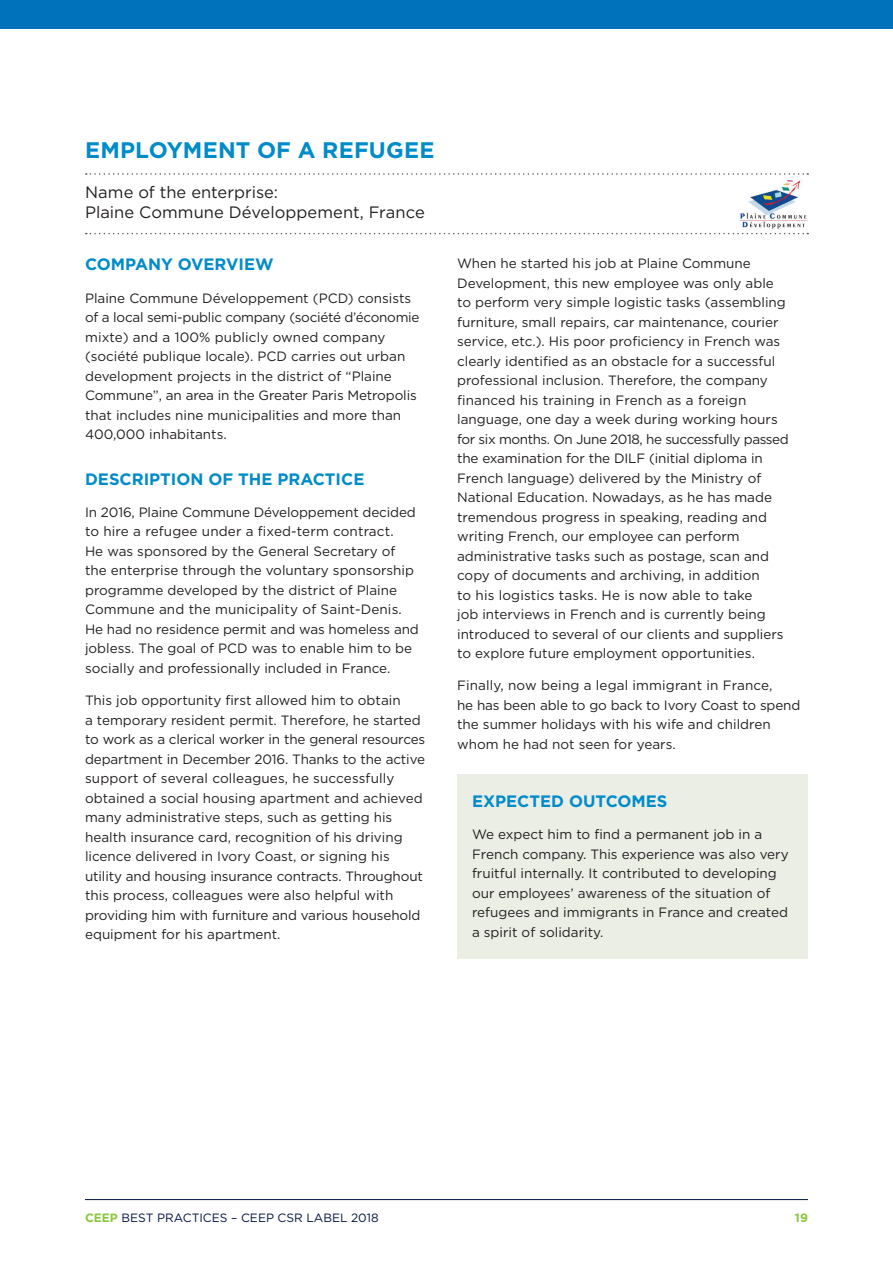
<style>
.page{position:relative;width:893px;height:1263px;background:#fff}
.page>*{position:absolute;margin:0;border:0;box-sizing:border-box;transform-origin:0 0}
.t1{font:700 22.5px "Gotham";letter-spacing:.005em;color:#008bc9}
._05_Subtitle_BLUE{font:700 16.5px "Gotham";color:#008bc9}
.t2{font:16.5px "Gotham";letter-spacing:.005em;color:#231f20}
._06_Text{font:13.5px/19.5px "Gotham";color:#231f20}
.t3{font:12px "Gotham";color:#001340}
.t4{font:700 12px "Gotham";color:#8bc63e}
.s1{font-weight:700;color:#8bc63e}
</style>
<div class="page">
<div style="left:0;top:0;width:893px;height:29px;background:#0072bc"></div>
<div style="left:457px;top:774px;width:351px;height:184px;background:#ebeee5"></div>
<hr style="left:85px;top:1199px;width:723px;height:1px;background:#001340">
<svg style="left:86px;top:173px;width:722px;height:2px"></svg>
<svg style="left:86px;top:233px;width:722px;height:1px"></svg>
<img style="left:739px;top:180px;width:69px;height:49px">
<p class="t1" style="left:85px;top:135px;width:351px">EMPLOYMENT OF A REFUGEE</p>
<p class="t2" style="left:85px;top:181px;width:194px">Name of the enterprise:</p>
<p class="t2" style="left:85px;top:202px;width:341px">Plaine Commune Développement, France</p>
<p class="_05_Subtitle_BLUE" style="left:85px;top:254px;width:190px">COMPANY OVERVIEW</p>
<p class="_06_Text" style="left:85px;top:288px;width:336px">Plaine Commune Développement (PCD) consists of a local semi-public company (société d’économie mixte) and a 100% publicly owned company (société publique locale). PCD carries out urban development projects in the district of “Plaine Commune”, an area in the Greater Paris Metropolis that includes nine municipalities and more than 400,000 inhabitants.</p>
<p class="_05_Subtitle_BLUE" style="left:85px;top:468px;width:281px">DESCRIPTION OF THE PRACTICE</p>
<p class="_06_Text" style="left:85px;top:502px;width:335px">In 2016, Plaine Commune Développement decided to hire a refugee under a fixed-term contract.<br>He was sponsored by the General Secretary of the enterprise through the voluntary sponsorship programme developed by the district of Plaine Commune and the municipality of Saint-Denis.<br>He had no residence permit and was homeless and jobless. The goal of PCD was to enable him to be socially and professionally included in France.</p>
<p class="_06_Text" style="left:85px;top:690px;width:342px">This job opportunity first allowed him to obtain<br>a temporary resident permit. Therefore, he started to work as a clerical worker in the general resources department in December 2016. Thanks to the active support of several colleagues, he successfully obtained a social housing apartment and achieved many administrative steps, such as getting his health insurance card, recognition of his driving licence delivered in Ivory Coast, or signing his utility and housing insurance contracts. Throughout this process, colleagues were also helpful with providing him with furniture and various household equipment for his apartment.</p>
<p class="_06_Text" style="left:457px;top:253px;width:333px">When he started his job at Plaine Commune Development, this new employee was only able to perform very simple logistic tasks (assembling furniture, small repairs, car maintenance, courier service, etc.). His poor proficiency in French was clearly identified as an obstacle for a successful professional inclusion. Therefore, the company financed his training in French as a foreign language, one day a week during working hours for six months. On June 2018, he successfully passed the examination for the DILF (initial diploma in French language) delivered by the Ministry of National Education. Nowadays, as he has made tremendous progress in speaking, reading and writing French, our employee can perform administrative tasks such as postage, scan and copy of documents and archiving, in addition<br>to his logistics tasks. He is now able to take<br>job interviews in French and is currently being introduced to several of our clients and suppliers to explore future employment opportunities.</p>
<p class="_06_Text" style="left:457px;top:675px;width:345px">Finally, now being a legal immigrant in France,<br>he has been able to go back to Ivory Coast to spend the summer holidays with his wife and children whom he had not seen for years.</p>
<p class="_05_Subtitle_BLUE" style="left:472px;top:790px;width:197px">EXPECTED OUTCOMES</p>
<p class="_06_Text" style="left:472px;top:824px;width:318px">We expect him to find a permanent job in a French company. This experience was also very fruitful internally. It contributed to developing our employees’ awareness of the situation of refugees and immigrants in France and created a spirit of solidarity.</p>
<p class="t3" style="left:85px;top:1209px;width:295px"><span class="s1">CEEP</span> BEST PRACTICES – CEEP CSR LABEL 2018</p>
<p class="t4" style="left:795px;top:1209px;width:15px">19</p>
</div>
